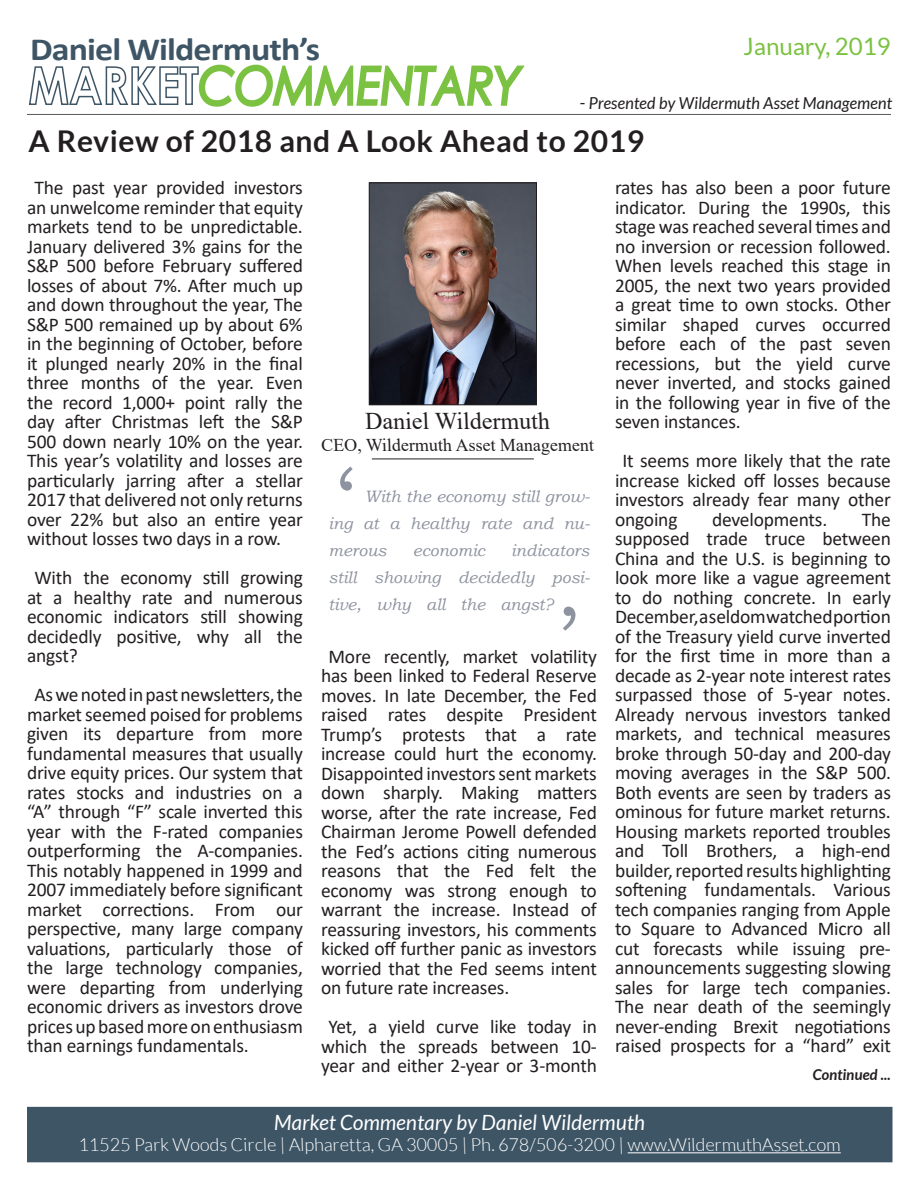
<style>
.page{position:relative;width:918px;height:1188px;background:#fff}
.page>*{position:absolute;margin:0;border:0;box-sizing:border-box;transform-origin:0 0}
.t1{font:84px "Bookman Old Style";color:#8e93a0}
.t2{font:italic 51.75px "Century Gothic";color:#7bc142;scale:.87 1}
.t3{font:700 32.4px "Calibri";letter-spacing:-.025em;color:#3e5566;scale:1.11 1}
.t4{font:700 30px "Lato";letter-spacing:.02em;color:#231f20}
.t5{font:24px "Times New Roman";color:#231f20}
.t6{font:24px "Lato";color:#7bc142}
.t7{font:italic 21px "Lato";color:#fff}
.t8{font:19.5px/19.5px "Calibri";letter-spacing:-.01em;color:#231f20;text-align:justify}
.t9{font:300 18px "Lato";color:#fff}
.t10{font:18px "Times New Roman";color:#231f20}
.t11{font:italic 16.5px/27px "Bookman Old Style";color:#8e93a0;text-align:justify}
.t12{font:italic 16.5px "Lato";color:#231f20}
.t13{font:italic 700 15px "Lato";color:#231f20}
.s1{font-size:18px}
</style>
<div class="page">
<div style="left:28px;top:1108px;width:864px;height:54px;background:#3e5566"></div>
<hr style="left:628px;top:1153px;width:213px;height:1px;background:#fff">
<div style="left:27px;top:1107px;width:866px;height:55px;border:2px solid #3e5566"></div>
<img style="left:371px;top:185px;width:164px;height:218px">
<div style="left:369px;top:183px;width:168px;height:222px;border:1px solid #231f20"></div>
<hr style="left:372px;top:459px;width:162px;height:1px;background:#231f20">
<svg style="left:28px;top:64px;width:497px;height:43px"></svg>
<hr style="left:27px;top:114px;width:864px;height:1px;background:#231f20">
<h3 class="t3" style="left:30px;top:26px;width:263px">Daniel Wildermuth’s</h3>
<p class="t6" style="left:744px;top:33px;width:150px">January, 2019</p>
<p class="t12" style="left:580px;top:94px;width:314px"><span class="s1">-</span> Presented by Wildermuth Asset Management</p>
<h2 class="t2" style="left:199px;top:49px;width:372px">COMMENTARY</h2>
<h3 class="t4" style="left:29px;top:124px;width:617px">A Review of 2018 and A Look Ahead to 2019</h3>
<p class="t8" style="left:27px;top:178px;width:278px;text-indent:8px">The past year provided investors an unwelcome reminder that equity markets tend to be unpredictable.<br>January delivered 3% gains for the S&amp;P 500 before February suffered losses of about 7%. After much up and down throughout the year, The S&amp;P 500 remained up by about 6% in the beginning of October, before it plunged nearly 20% in the final three months of the year. Even the record 1,000+ point rally the day after Christmas left the S&amp;P 500 down nearly 10% on the year.<br>This year’s volatility and losses are particularly jarring after a stellar 2017 that delivered not only returns over 22% but also an entire year without losses two days in a row.</p>
<p class="t8" style="left:27px;top:568px;width:277px;text-indent:8px">With the economy still growing at a healthy rate and numerous economic indicators still showing decidedly positive, why all the angst?</p>
<p class="t8" style="left:27px;top:685px;width:277px;text-indent:8px">As we noted in past newsletters, the market seemed poised for problems given its departure from more fundamental measures that usually drive equity prices. Our system that rates stocks and industries on a “A” through “F” scale inverted this year with the F-rated companies outperforming the A-companies.<br>This notably happened in 1999 and 2007 immediately before significant market corrections. From our perspective, many large company valuations, particularly those of the large technology companies, were departing from underlying economic drivers as investors drove prices up based more on enthusiasm than earnings fundamentals.</p>
<p class="t5" style="left:366px;top:404px;width:187px">Daniel Wildermuth</p>
<p class="t10" style="left:321px;top:432px;width:274px">CEO, Wildermuth Asset Management</p>
<h1 class="t1" style="left:335px;top:443px;width:20px">‘</h1>
<p class="t11" style="left:328px;top:482px;width:263px;text-indent:36px">With the economy still grow&shy;ing at a healthy rate and nu&shy;merous</p>
<p class="t11" style="left:328px;top:536px;width:263px;text-indent:183px">indicators still showing decidedly posi&shy;tive, why all the angst?</p>
<p class="t11" style="left:413px;top:536px;width:73px">economic</p>
<h1 class="t1" style="left:581px;top:654px;width:20px;rotate:-180deg">‘</h1>
<p class="t8" style="left:321px;top:646px;width:277px;text-indent:8px">More recently, market volatility has been linked to Federal Reserve moves. In late December, the Fed raised rates despite President Trump’s protests that a rate increase could hurt the economy.<br>Disappointed investors sent markets down sharply. Making matters worse, after the rate increase, Fed Chairman Jerome Powell defended the Fed’s actions citing numerous reasons that the Fed felt the economy was strong enough to warrant the increase. Instead of reassuring investors, his comments kicked off further panic as investors worried that the Fed seems intent on future rate increases.</p>
<p class="t8" style="left:321px;top:1016px;width:278px;text-align:center">Yet, a yield curve like today in which the spreads between 10- year and either 2-year or 3-month</p>
<p class="t8" style="left:615px;top:178px;width:277px">rates has also been a poor future indicator. During the 1990s, this stage was reached several times and no inversion or recession followed.<br>When levels reached this stage in 2005, the next two years provided a great time to own stocks. Other similar shaped curves occurred before each of the past seven recessions, but the yield curve never inverted, and stocks gained in the following year in five of the seven instances.</p>
<p class="t8" style="left:615px;top:451px;width:278px;text-indent:8px">It seems more likely that the rate increase kicked off losses because investors already fear many other ongoing</p>
<p class="t8" style="left:615px;top:509px;width:278px;text-indent:247px">The supposed trade truce between China and the U.S. is beginning to look more like a vague agreement to do nothing concrete. In early December, a seldom watched portion of the Treasury yield curve inverted for the first time in more than a decade as 2-year note interest rates surpassed those of 5-year notes.<br>Already nervous investors tanked markets, and technical measures broke through 50-day and 200-day moving averages in the S&amp;P 500.<br>Both events are seen by traders as ominous for future market returns.<br>Housing markets reported troubles and Toll Brothers, a high-end builder, reported results highlighting softening fundamentals. Various tech companies ranging from Apple to Square to Advanced Micro all cut forecasts while issuing pre&shy;announcements suggesting slowing sales for large tech companies.<br>The near death of the seemingly never-ending Brexit negotiations raised prospects for a “hard” exit</p>
<p class="t8" style="left:712px;top:509px;width:117px">developments.</p>
<p class="t13" style="left:813px;top:1066px;width:80px">Continued ...</p>
<p class="t7" style="left:274px;top:1110px;width:374px">Market Commentary by Daniel Wildermuth</p>
<p class="t9" style="left:79px;top:1135px;width:764px">11525 Park Woods Circle | Alpharetta, GA 30005 | Ph. 678/506-3200 | www.WildermuthAsset.com</p>
</div>
